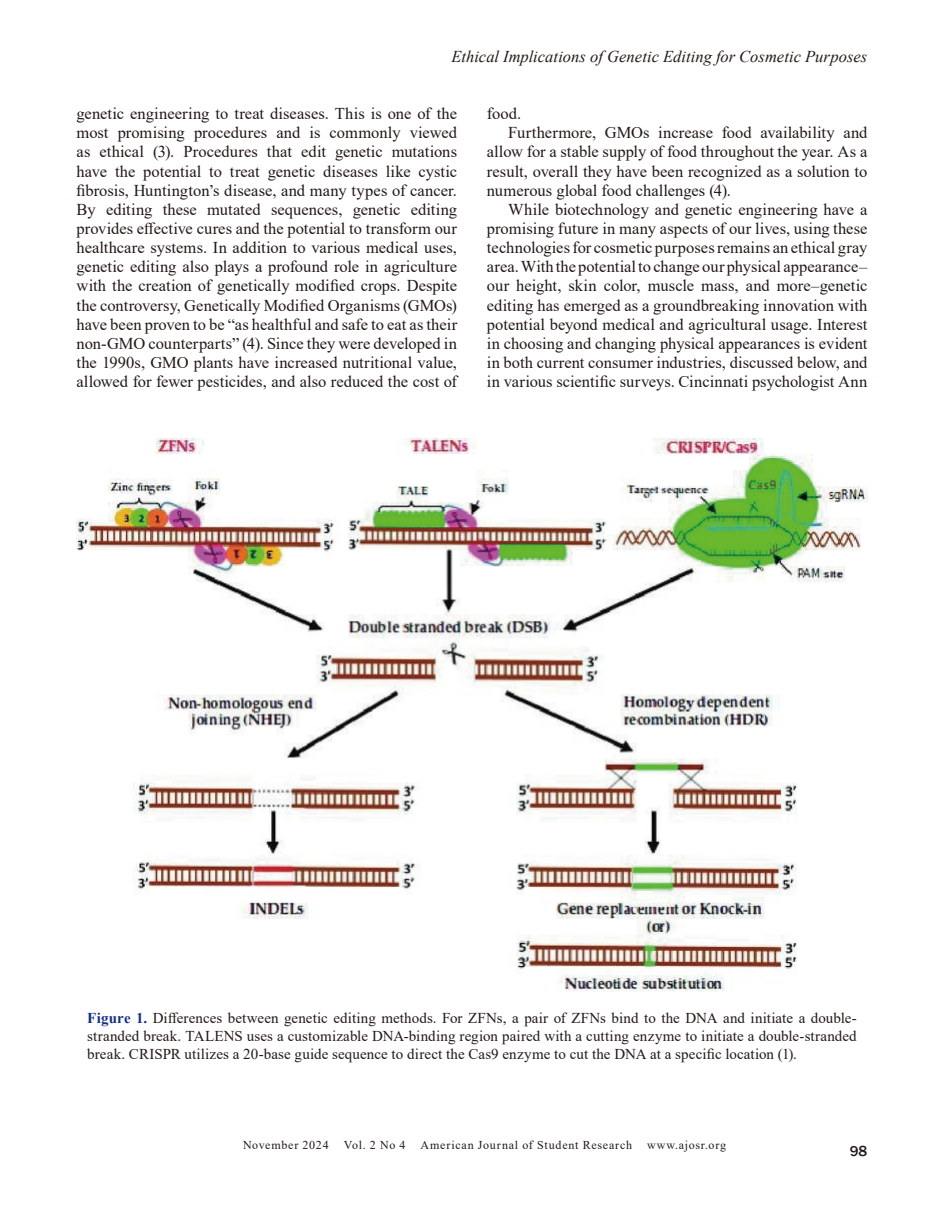
<style>
.page{position:relative;width:944px;height:1214px;background:#fff}
.page>*{position:absolute;margin:0;border:0;box-sizing:border-box;transform-origin:0 0}
._4_3_Body{font:16.5px/19.2px "Times New Roman";color:#231916;text-align:justify}
.t1{font:italic 16.5px "Times New Roman";color:#231916}
._6_2_Figure_-_text{font:15px/18px "Times New Roman";letter-spacing:.005em;color:#231916;text-align:justify}
.t2{font:500 15px "Franklin Gothic";color:#231916}
.t3{font:12px "Times New Roman";letter-spacing:.06em;color:#231916}
.s1{font-weight:700;color:#152e87}
</style>
<div class="page">
<img style="left:77px;top:438px;width:790px;height:553px">
<p class="t1" style="left:451px;top:45px;width:417px">Ethical Implications of Genetic Editing for Cosmetic Purposes</p>
<p class="_4_3_Body" style="left:77px;top:103px;width:382px">genetic engineering to treat diseases. This is one of the most promising procedures and is commonly viewed as ethical (3). Procedures that edit genetic mutations have the potential to treat genetic diseases like cystic fibrosis, Huntington’s disease, and many types of cancer.<br>By editing these mutated sequences, genetic editing provides effective cures and the potential to transform our healthcare systems. In addition to various medical uses, genetic editing also plays a profound role in agriculture with the creation of genetically modified crops. Despite the controversy, Genetically Modified Organisms (GMOs) have been proven to be “as healthful and safe to eat as their non-GMO counterparts” (4). Since they were developed in the 1990s, GMO plants have increased nutritional value, allowed for fewer pesticides, and also reduced the cost of</p>
<p class="_4_3_Body" style="left:487px;top:103px;width:36px">food.</p>
<p class="_4_3_Body" style="left:487px;top:123px;width:382px;text-indent:21px">Furthermore, GMOs increase food availability and allow for a stable supply of food throughout the year. As a result, overall they have been recognized as a solution to numerous global food challenges (4).</p>
<p class="_4_3_Body" style="left:487px;top:199px;width:382px;text-indent:21px">While biotechnology and genetic engineering have a promising future in many aspects of our lives, using these technologies for cosmetic purposes remains an ethical gray area. With the potential to change our physical appearance– our height, skin color, muscle mass, and more–genetic editing has emerged as a groundbreaking innovation with potential beyond medical and agricultural usage. Interest in choosing and changing physical appearances is evident in both current consumer industries, discussed below, and in various scientific surveys. Cincinnati psychologist Ann</p>
<p class="_6_2_Figure_-_text" style="left:87px;top:1008px;width:771px"><span class="s1">Figure 1.</span> Differences between genetic editing methods. For ZFNs, a pair of ZFNs bind to the DNA and initiate a double&shy;stranded break. TALENS uses a customizable DNA-binding region paired with a cutting enzyme to initiate a double-stranded break. CRISPR utilizes a 20-base guide sequence to direct the Cas9 enzyme to cut the DNA at a specific location (1).</p>
<p class="t3" style="left:243px;top:1136px;width:87px">November 2024</p>
<p class="t3" style="left:344px;top:1136px;width:63px">Vol. 2 No 4</p>
<p class="t3" style="left:420px;top:1136px;width:213px">American Journal of Student Research</p>
<p class="t3" style="left:647px;top:1136px;width:80px">www.ajosr.org</p>
<p class="t2" style="left:849px;top:1141px;width:19px">98</p>
</div>
